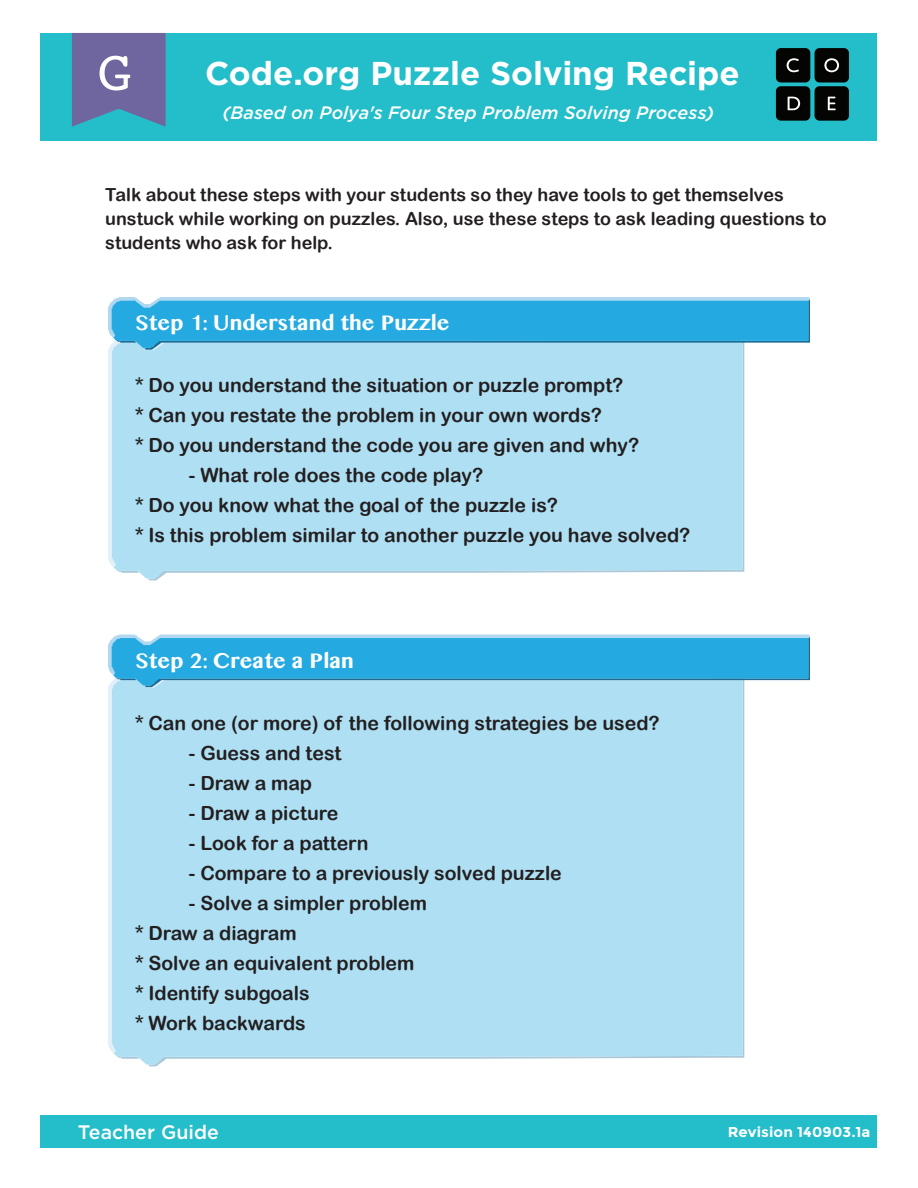
<style>
.page{position:relative;width:918px;height:1188px;background:#fff}
.page>*{position:absolute;margin:0;border:0;box-sizing:border-box;transform-origin:0 0}
.t1{font:57px "Courier";color:#fff}
.t2{font:700 33px "Gotham";color:#fff}
.t3{font:700 21px "Malayalam MN";color:#fff}
.t4{font:19.5px/30px "Arial Rounded MT Bold";color:#231f20}
.t5{font:500 19.5px "Gotham";color:#fff}
.t6{font:18px/24px "Arial Rounded MT Bold";color:#231f20}
.t7{font:italic 500 18px "Gotham";color:#fff}
.t8{font:700 14.25px "Montserrat";letter-spacing:.005em;color:#fff;scale:1.05 1}
</style>
<div class="page">
<div style="left:40px;top:33px;width:838px;height:107px;background:#23bec9"></div>
<div style="left:776px;top:48px;width:34px;height:34px;background:#040503;border-radius:5px"></div>
<div style="left:815px;top:48px;width:34px;height:34px;background:#040503;border-radius:5px"></div>
<div style="left:776px;top:86px;width:34px;height:35px;background:#040503;border-radius:5px"></div>
<div style="left:815px;top:86px;width:34px;height:35px;background:#040503;border-radius:5px"></div>
<svg style="left:824px;top:58px;width:15px;height:14px"></svg>
<svg style="left:788px;top:97px;width:12px;height:13px"></svg>
<svg style="left:828px;top:97px;width:8px;height:13px"></svg>
<svg style="left:787px;top:58px;width:12px;height:14px"></svg>
<svg style="left:72px;top:33px;width:94px;height:94px;background:#686ea3"></svg>
<div style="left:112px;top:350px;width:630px;height:229px;background:#aedff3"></div>
<div style="left:112px;top:687px;width:630px;height:378px;background:#aedff3"></div>
<svg style="left:108px;top:297px;width:702px;height:53px;background:#44b4e2"></svg>
<svg style="left:108px;top:634px;width:702px;height:53px;background:#45b4e3"></svg>
<div style="left:40px;top:1115px;width:838px;height:33px;background:#23bec9"></div>
<h1 class="t1" style="left:98px;top:28px;width:36px">G</h1>
<h2 class="t2" style="left:205px;top:51px;width:536px">Code.org Puzzle Solving Recipe</h2>
<p class="t7" style="left:223px;top:101px;width:493px">(Based on Polya's Four Step Problem Solving Process)</p>
<p class="t6" style="left:105px;top:182px;width:723px">Talk about these steps with your students so they have tools to get themselves unstuck while working on puzzles. Also, use these steps to ask leading questions to students who ask for help.</p>
<p class="t3" style="left:135px;top:309px;width:316px">Step 1: Understand the Puzzle</p>
<p class="t4" style="left:135px;top:370px;width:506px">* Do you understand the situation or puzzle prompt?<br>* Can you restate the problem in your own words?<br>* Do you understand the code you are given and why?</p>
<p class="t4" style="left:135px;top:460px;width:557px;text-indent:54px">- What role does the code play?<br>* Do you know what the goal of the puzzle is?<br>* Is this problem similar to another puzzle you have solved?</p>
<p class="t3" style="left:135px;top:647px;width:220px">Step 2: Create a Plan</p>
<p class="t4" style="left:135px;top:708px;width:526px">* Can one (or more) of the following strategies be used?</p>
<p class="t4" style="left:189px;top:738px;width:154px">- Guess and test</p>
<p class="t4" style="left:189px;top:768px;width:124px">- Draw a map</p>
<p class="t4" style="left:189px;top:798px;width:151px">- Draw a picture</p>
<p class="t4" style="left:189px;top:827px;width:181px">- Look for a pattern</p>
<p class="t4" style="left:189px;top:857px;width:374px">- Compare to a previously solved puzzle</p>
<p class="t4" style="left:135px;top:887px;width:294px;text-indent:54px">- Solve a simpler problem * Draw a diagram<br>* Solve an equivalent problem * Identify subgoals<br>* Work backwards</p>
<p class="t5" style="left:78px;top:1119px;width:143px">Teacher Guide</p>
<p class="t8" style="left:728px;top:1124px;width:138px">Revision 140903.1a</p>
</div>
